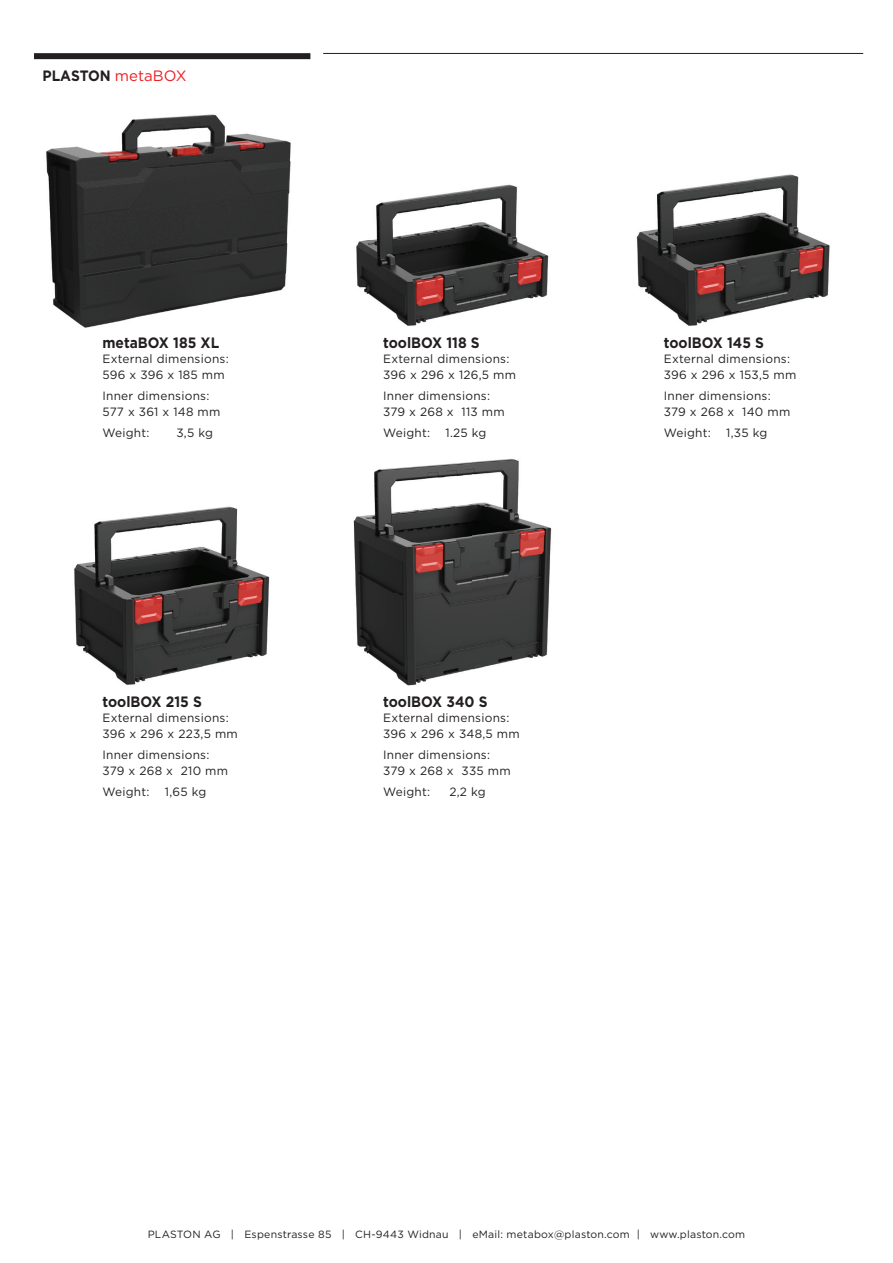
<style>
.page{position:relative;width:893px;height:1263px;background:#fff}
.page>*{position:absolute;margin:0;border:0;box-sizing:border-box;transform-origin:0 0}
.t1{font:700 15px "Gotham";color:#231f20;scale:.92 1}
.t2{font:12px/16.5px "Gotham";letter-spacing:.02em;color:#231f20}
.t3{font:10.5px "Gotham";letter-spacing:.02em;color:#231f20}
.s1{font-weight:400;color:#ee1d23}
</style>
<div class="page">
<hr style="left:323px;top:53px;width:540px;height:1px;background:#231f20">
<div style="left:34px;top:53px;width:276px;height:6px;background:#231f20"></div>
<img style="left:356px;top:184px;width:193px;height:142px">
<img style="left:636px;top:174px;width:194px;height:152px">
<img style="left:353px;top:459px;width:199px;height:227px">
<img style="left:74px;top:506px;width:196px;height:179px">
<img style="left:46px;top:114px;width:245px;height:214px">
<p class="t1" style="left:43px;top:67px;width:158px">PLASTON <span class="s1">metaBOX</span></p>
<p class="t1" style="left:103px;top:334px;width:128px">metaBOX 185 XL</p>
<p class="t2" style="left:103px;top:350px;width:128px">External dimensions:<br>596 x 396 x 185 mm</p>
<p class="t2" style="left:103px;top:387px;width:119px">Inner dimensions:<br>577 x 361 x 148 mm</p>
<p class="t2" style="left:103px;top:424px;width:48px">Weight:</p>
<p class="t2" style="left:176px;top:424px;width:38px">3,5 kg</p>
<p class="t1" style="left:383px;top:334px;width:106px">toolBOX 118 S</p>
<p class="t2" style="left:383px;top:350px;width:134px">External dimensions:<br>396 x 296 x 126,5 mm</p>
<p class="t2" style="left:383px;top:387px;width:123px">Inner dimensions:<br>379 x 268 x 113 mm</p>
<p class="t2" style="left:383px;top:424px;width:48px">Weight:</p>
<p class="t2" style="left:446px;top:424px;width:42px">1.25 kg</p>
<p class="t1" style="left:664px;top:334px;width:110px">toolBOX 145 S</p>
<p class="t2" style="left:664px;top:350px;width:134px">External dimensions:<br>396 x 296 x 153,5 mm</p>
<p class="t2" style="left:664px;top:387px;width:128px">Inner dimensions:<br>379 x 268 x 140 mm</p>
<p class="t2" style="left:664px;top:424px;width:48px">Weight:</p>
<p class="t2" style="left:726px;top:424px;width:42px">1,35 kg</p>
<p class="t1" style="left:103px;top:693px;width:109px">toolBOX 215 S</p>
<p class="t1" style="left:383px;top:693px;width:115px">toolBOX 340 S</p>
<p class="t2" style="left:103px;top:709px;width:137px">External dimensions:<br>396 x 296 x 223,5 mm</p>
<p class="t2" style="left:103px;top:746px;width:127px">Inner dimensions:<br>379 x 268 x 210 mm</p>
<p class="t2" style="left:103px;top:783px;width:48px">Weight:</p>
<p class="t2" style="left:165px;top:783px;width:43px">1,65 kg</p>
<p class="t2" style="left:383px;top:709px;width:138px">External dimensions:<br>396 x 296 x 348,5 mm</p>
<p class="t2" style="left:383px;top:746px;width:129px">Inner dimensions:<br>379 x 268 x 335 mm</p>
<p class="t2" style="left:383px;top:783px;width:48px">Weight:</p>
<p class="t2" style="left:449px;top:783px;width:38px">2,2 kg</p>
<p class="t3" style="left:148px;top:1228px;width:599px">PLASTON AG | Espenstrasse 85 | CH-9443 Widnau | eMail: metabox@plaston.com | www.plaston.com</p>
</div>
